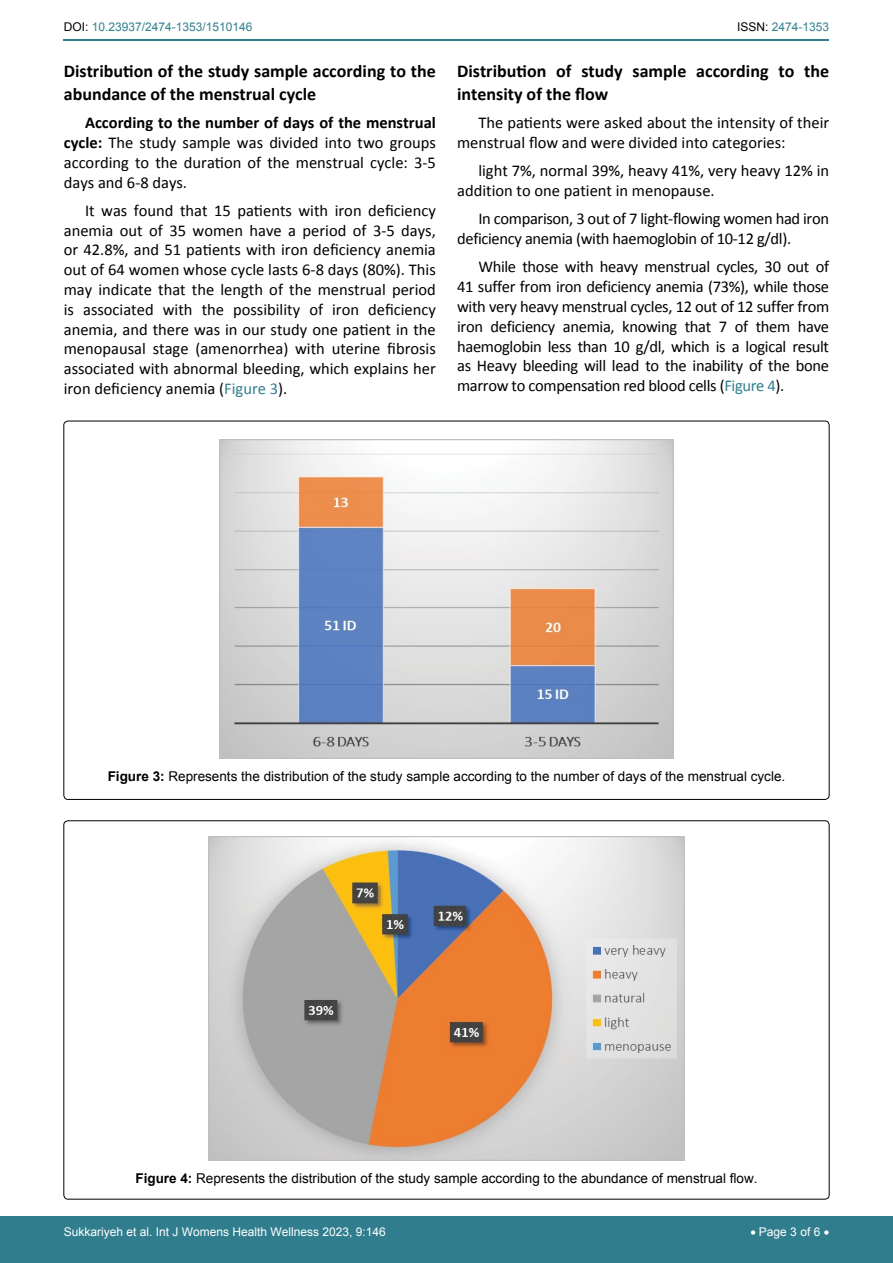
<style>
.page{position:relative;width:893px;height:1263px;background:#fff}
.page>*{position:absolute;margin:0;border:0;box-sizing:border-box;transform-origin:0 0}
.t1{font:700 18px/22.5px "Calibri";color:#000}
.t2{font:16.5px/19.8px "Calibri";color:#000;text-align:justify}
.t3{font:16.5px/19.8px "Calibri";letter-spacing:-.02em;color:#000}
.t4{font:13.5px "Arial";color:#000}
.t5{font:12px "Arial";color:#fff}
.t6{font:12px "Arial";color:#30808d}
.s1{color:#000}
.s2{font-weight:700}
.s3{color:#30808d}
</style>
<div class="page">
<hr style="left:64px;top:40px;width:765px;height:1px;background:#30808d">
<div style="left:0;top:1217px;width:893px;height:46px;background:#307d8d"></div>
<img style="left:219px;top:439px;width:455px;height:320px">
<img style="left:209px;top:837px;width:475px;height:323px">
<p class="t6" style="left:64px;top:19px;width:190px"><span class="s1">DOI:</span> 10.23937/2474-1353/1510146</p>
<p class="t6" style="left:737px;top:19px;width:94px"><span class="s1">ISSN:</span> 2474-1353</p>
<p class="t1" style="left:64px;top:60px;width:374px">Distribution of the study sample according to the abundance of the menstrual cycle</p>
<p class="t2" style="left:64px;top:113px;width:374px;text-indent:21px"><span class="s2">According to the number of days of the menstrual cycle:</span> The study sample was divided into two groups according to the duration of the menstrual cycle: 3-5 days and 6-8 days.</p>
<p class="t2" style="left:64px;top:200px;width:374px;text-indent:21px">It was found that 15 patients with iron deficiency anemia out of 35 women have a period of 3-5 days, or 42.8%, and 51 patients with iron deficiency anemia out of 64 women whose cycle lasts 6-8 days (80%). This may indicate that the length of the menstrual period is associated with the possibility of iron deficiency anemia, and there was in our study one patient in the menopausal stage (amenorrhea) with uterine fibrosis associated with abnormal bleeding, which explains her iron deficiency anemia (<span class="s3">Figure 3</span>).</p>
<p class="t1" style="left:457px;top:60px;width:374px">Distribution of study sample according to the intensity of the flow</p>
<p class="t2" style="left:457px;top:113px;width:374px;text-indent:21px">The patients were asked about the intensity of their menstrual flow and were divided into categories:</p>
<p class="t2" style="left:457px;top:161px;width:374px;text-indent:21px">light 7%, normal 39%, heavy 41%, very heavy 12% in addition to one patient in menopause.</p>
<p class="t3" style="left:457px;top:209px;width:373px;text-indent:21px">In comparison, 3 out of 7 light-flowing women had iron deficiency anemia (with haemoglobin of 10-12 g/dl).</p>
<p class="t2" style="left:457px;top:257px;width:374px;text-indent:21px">While those with heavy menstrual cycles, 30 out of 41 suffer from iron deficiency anemia (73%), while those with very heavy menstrual cycles, 12 out of 12 suffer from iron deficiency anemia, knowing that 7 of them have haemoglobin less than 10 g/dl, which is a logical result as Heavy bleeding will lead to the inability of the bone marrow to compensation red blood cells (<span class="s3">Figure 4</span>).</p>
<p class="t4" style="left:108px;top:768px;width:679px"><span class="s2">Figure 3:</span> Represents the distribution of the study sample according to the number of days of the menstrual cycle.</p>
<p class="t4" style="left:135px;top:1169px;width:624px"><span class="s2">Figure 4:</span> Represents the distribution of the study sample according to the abundance of menstrual flow.</p>
<p class="t5" style="left:64px;top:1223px;width:324px">Sukkariyeh et al. Int J Womens Health Wellness 2023, 9:146</p>
<p class="t5" style="left:750px;top:1223px;width:80px">• Page 3 of 6 •</p>
</div>
